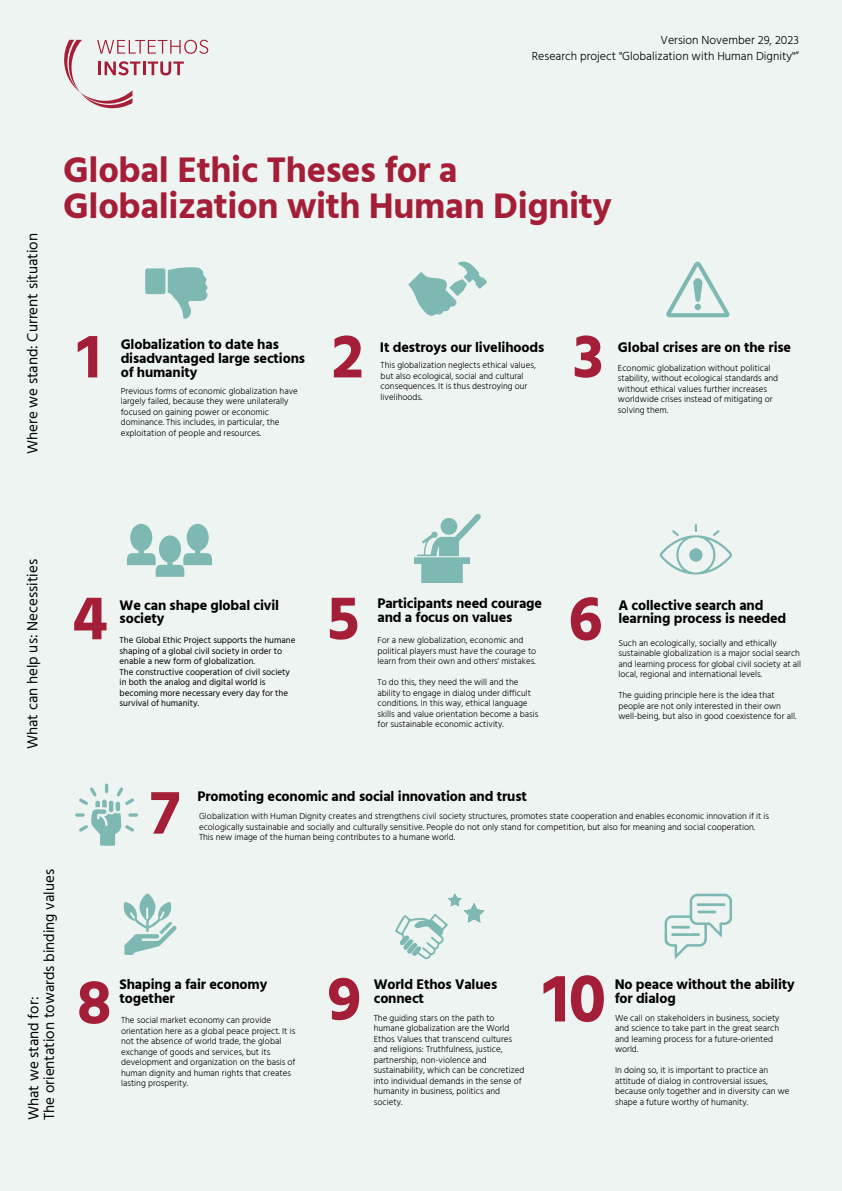
<style>
.page{position:relative;width:842px;height:1191px;background:#fff}
.page>*{position:absolute;margin:0;border:0;box-sizing:border-box;transform-origin:0 0}
.t1{font:700 69.2px "Hind Siliguri";color:#a51e37}
.t2{font:700 63.2px "Hind Siliguri";color:#a51e37}
.t3{font:700 36.4px/35.9px "Hind Siliguri";letter-spacing:-.01em;color:#a51e37}
.t4{font:15px "Hind Madurai";color:#000}
.t5{font:700 14.3px/13.6px "Hind Siliguri";letter-spacing:-.01em;color:#000}
.t6{font:300 12px "Hind Madurai";color:#000}
.t7{font:300 9px/10.5px "Hind Madurai";color:#000}
.t8{font:9px/10.5px "Hind Madurai";color:#000}
</style>
<div class="page">
<div style="left:0;top:0;width:842px;height:1190px;background:#eef4f2"></div>
<svg style="left:395px;top:893px;width:89px;height:66px"></svg>
<svg style="left:145px;top:267px;width:63px;height:52px"></svg>
<svg style="left:660px;top:524px;width:72px;height:50px"></svg>
<svg style="left:124px;top:893px;width:53px;height:61px"></svg>
<svg style="left:75px;top:783px;width:63px;height:62px"></svg>
<svg style="left:666px;top:261px;width:64px;height:56px"></svg>
<svg style="left:127px;top:524px;width:85px;height:52px"></svg>
<svg style="left:665px;top:893px;width:67px;height:66px"></svg>
<svg style="left:408px;top:261px;width:79px;height:55px"></svg>
<svg style="left:414px;top:513px;width:67px;height:69px"></svg>
<svg style="left:64px;top:40px;width:144px;height:69px"></svg>
<p class="t6" style="left:660px;top:32px;width:140px">Version November 29, 2023</p>
<p class="t6" style="left:532px;top:49px;width:269px">Research project "Globalization with Human Dignity"”</p>
<p class="t4" style="left:23px;top:454px;width:222px;rotate:-90deg">Where we stand: Current situation</p>
<p class="t3" style="left:63px;top:151px;width:550px">Global Ethic Theses for a<br>Globalization with Human Dignity</p>
<p class="t2" style="left:77px;top:318px;width:26px">1</p>
<p class="t2" style="left:573px;top:318px;width:32px">3</p>
<p class="t2" style="left:332px;top:318px;width:33px">2</p>
<p class="t5" style="left:380px;top:340px;width:166px">It destroys our livelihoods</p>
<p class="t5" style="left:121px;top:336px;width:186px;line-height:14.2px">Globalization to date has disadvantaged large sections of humanity</p>
<p class="t7" style="left:381px;top:360px;width:157px">This globalization neglects ethical values, but also ecological, social and cultural consequences. It is thus destroying our livelihoods.</p>
<p class="t7" style="left:121px;top:385px;width:179px">Previous forms of economic globalization have largely failed, because they were unilaterally focused on gaining power or economic dominance. This includes, in particular, the exploitation of people and resources.</p>
<p class="t5" style="left:618px;top:340px;width:175px">Global crises are on the rise</p>
<p class="t7" style="left:618px;top:363px;width:162px">Economic globalization without political stability, without ecological standards and without ethical values further increases worldwide crises instead of mitigating or solving them.</p>
<p class="t4" style="left:23px;top:749px;width:191px;rotate:-90deg">What can help us: Necessities</p>
<p class="t2" style="left:72px;top:580px;width:37px">4</p>
<p class="t2" style="left:569px;top:580px;width:35px">6</p>
<p class="t2" style="left:328px;top:580px;width:33px">5</p>
<p class="t5" style="left:377px;top:596px;width:166px">Participants need courage and a focus on values</p>
<p class="t5" style="left:120px;top:597px;width:161px">We can shape global civil society</p>
<p class="t8" style="left:120px;top:635px;width:177px">The Global Ethic Project supports the humane shaping of a global civil society in order to enable a new form of globalization.</p>
<p class="t8" style="left:120px;top:666px;width:172px">The constructive cooperation of civil society in both the analog and digital world is becoming more necessary every day for the survival of humanity.</p>
<p class="t7" style="left:377px;top:635px;width:160px">For a new globalization, economic and political players must have the courage to learn from their own and others' mistakes.</p>
<p class="t7" style="left:377px;top:677px;width:162px">To do this, they need the will and the ability to engage in dialog under difficult conditions. In this way, ethical language skills and value orientation become a basis for sustainable economic activity.</p>
<p class="t5" style="left:618px;top:597px;width:169px">A collective search and learning process is needed</p>
<p class="t7" style="left:618px;top:637px;width:184px">Such an ecologically, socially and ethically sustainable globalization is a major social search and learning process for global civil society at all local, regional and international levels.</p>
<p class="t7" style="left:618px;top:690px;width:179px">The guiding principle here is the idea that people are not only interested in their own well-being, but also in good coexistence for all.</p>
<p class="t2" style="left:150px;top:774px;width:32px">7</p>
<p class="t5" style="left:197px;top:789px;width:331px">Promoting economic and social innovation and trust</p>
<p class="t7" style="left:199px;top:811px;width:572px">Globalization with Human Dignity creates and strengthens civil society structures, promotes state cooperation and enables economic innovation if it is</p>
<p class="t7" style="left:199px;top:821px;width:558px">ecologically sustainable and socially and culturally sensitive. People do not only stand for competition, but also for meaning and social cooperation.</p>
<p class="t7" style="left:199px;top:832px;width:258px">This new image of the human being contributes to a humane world.</p>
<p class="t4" style="left:39px;top:1119px;width:252px;rotate:-90deg">The orientation towards binding values</p>
<p class="t4" style="left:24px;top:1119px;width:125px;rotate:-90deg">What we stand for:</p>
<p class="t2" style="left:77px;top:964px;width:36px">8</p>
<p class="t5" style="left:120px;top:977px;width:149px">Shaping a fair economy together</p>
<p class="t7" style="left:121px;top:1014px;width:176px">The social market economy can provide orientation here as a global peace project. It is not the absence of world trade, the global exchange of goods and services, but its development and organization on the basis of human dignity and human rights that creates lasting prosperity.</p>
<p class="t2" style="left:328px;top:960px;width:35px">9</p>
<p class="t1" style="left:543px;top:957px;width:65px">10</p>
<p class="t5" style="left:374px;top:977px;width:125px">World Ethos Values connect</p>
<p class="t7" style="left:374px;top:1012px;width:152px">The guiding stars on the path to humane globalization are the World Ethos Values that transcend cultures and religions: Truthfulness, justice, partnership, non-violence and sustainability, which can be concretized into individual demands in the sense of humanity in business, politics and society.</p>
<p class="t5" style="left:615px;top:977px;width:182px">No peace without the ability for dialog</p>
<p class="t7" style="left:615px;top:1012px;width:166px">We call on stakeholders in business, society and science to take part in the great search and learning process for a future-oriented world.</p>
<p class="t7" style="left:615px;top:1065px;width:176px">In doing so, it is important to practice an attitude of dialog in controversial issues, because only together and in diversity can we shape a future worthy of humanity.</p>
</div>
